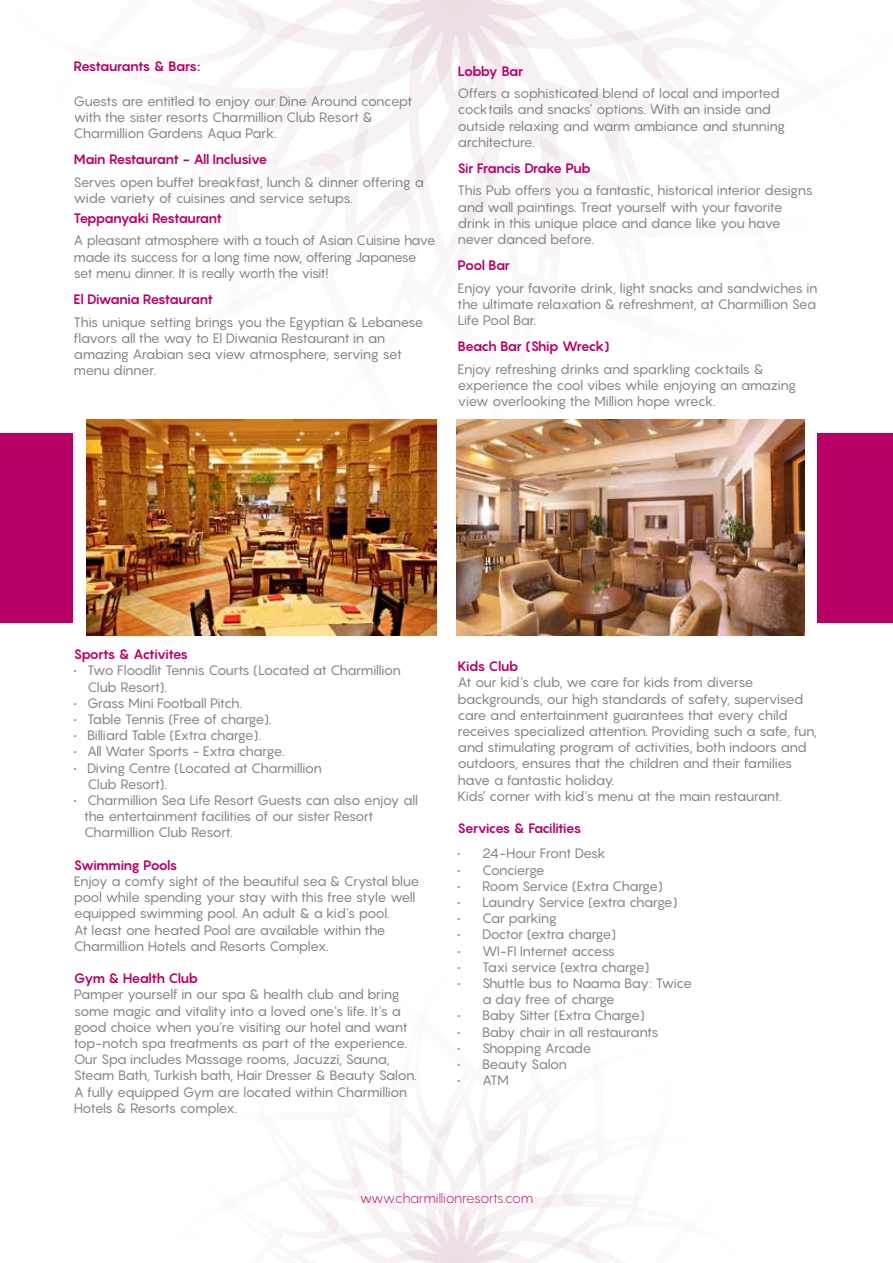
<style>
.page{position:relative;width:893px;height:1263px;background:#fff}
.page>*{position:absolute;margin:0;border:0;box-sizing:border-box;transform-origin:0 0}
.t1{font:13.5px/16.2px "Pangram";letter-spacing:-.06em;color:#878787}
.t2{font:700 13.5px "Pangram";letter-spacing:-.07em;color:#b90066}
.t3{font:300 13.5px "Pangram";letter-spacing:-.045em;color:#b90066}
.t4{font:700 13.5px "Pangram";letter-spacing:-.09em;color:#b90066}
.t5{font:13.5px "Pangram";letter-spacing:-.04em;color:#878787}
</style>
<div class="page">
<svg style="left:325px;top:1119px;width:271px;height:144px"></svg>
<svg style="left:238px;top:0;width:424px;height:225px"></svg>
<img style="left:457px;top:419px;width:347px;height:217px">
<div style="left:0;top:433px;width:72px;height:189px;background:#b90066"></div>
<div style="left:818px;top:433px;width:75px;height:189px;background:#b90066"></div>
<img style="left:87px;top:419px;width:350px;height:217px">
<p class="t2" style="left:74px;top:58px;width:128px">Restaurants &amp; Bars:</p>
<p class="t1" style="left:74px;top:92px;width:340px">Guests are entitled to enjoy our Dine Around concept with the sister resorts Charmillion Club Resort &amp;<br>Charmillion Gardens Aqua Park.</p>
<p class="t2" style="left:74px;top:151px;width:195px">Main Restaurant - All Inclusive</p>
<p class="t1" style="left:74px;top:173px;width:352px">Serves open buffet breakfast, lunch &amp; dinner offering a wide variety of cuisines and service setups.</p>
<p class="t2" style="left:74px;top:210px;width:150px">Teppanyaki Restaurant</p>
<p class="t1" style="left:74px;top:232px;width:364px">A pleasant atmosphere with a touch of Asian Cuisine have made its success for a long time now, offering Japanese set menu dinner. It is really worth the visit!</p>
<p class="t2" style="left:74px;top:291px;width:141px">El Diwania Restaurant</p>
<p class="t1" style="left:74px;top:313px;width:351px">This unique setting brings you the Egyptian &amp; Lebanese flavors all the way to El Diwania Restaurant in an amazing Arabian sea view atmosphere, serving set menu dinner.</p>
<p class="t2" style="left:458px;top:62px;width:67px">Lobby Bar</p>
<p class="t1" style="left:458px;top:85px;width:329px">Offers a sophisticated blend of local and imported cocktails and snacks’ options. With an inside and outside relaxing and warm ambiance and stunning architecture.</p>
<p class="t2" style="left:458px;top:160px;width:135px">Sir Francis Drake Pub</p>
<p class="t1" style="left:458px;top:182px;width:357px">This Pub offers you a fantastic, historical interior designs and wall paintings. Treat yourself with your favorite drink in this unique place and dance like you have never danced before.</p>
<p class="t2" style="left:458px;top:257px;width:54px">Pool Bar</p>
<p class="t1" style="left:458px;top:279px;width:361px;text-align:justify">Enjoy your favorite drink, light snacks and sandwiches in the ultimate relaxation &amp; refreshment, at Charmillion Sea Life Pool Bar.</p>
<p class="t4" style="left:458px;top:338px;width:154px">Beach Bar (Ship Wreck)</p>
<p class="t1" style="left:458px;top:360px;width:340px">Enjoy refreshing drinks and sparkling cocktails &amp; experience the cool vibes while enjoying an amazing view overlooking the Million hope wreck.</p>
<p class="t2" style="left:74px;top:645px;width:116px">Sports &amp; Activites</p>
<p class="t1" style="left:87px;top:662px;width:315px;text-indent:-14px">• Two Floodlit Tennis Courts (Located at Charmillion<br>Club Resort).</p>
<p class="t1" style="left:74px;top:694px;width:170px">• Grass Mini Football Pitch.</p>
<p class="t1" style="left:74px;top:711px;width:199px">• Table Tennis (Free of charge).</p>
<p class="t1" style="left:74px;top:727px;width:189px">• Billiard Table (Extra charge).</p>
<p class="t1" style="left:74px;top:743px;width:212px">• All Water Sports - Extra charge.</p>
<p class="t1" style="left:87px;top:759px;width:236px;text-indent:-14px">• Diving Centre (Located at Charmillion<br>Club Resort).</p>
<p class="t1" style="left:84px;top:792px;width:335px;text-indent:-10px">• Charmillion Sea Life Resort Guests can also enjoy all the entertainment facilities of our sister Resort<br>Charmillion Club Resort.</p>
<p class="t2" style="left:74px;top:856px;width:105px">Swimming Pools</p>
<p class="t1" style="left:74px;top:873px;width:347px">Enjoy a comfy sight of the beautiful sea &amp; Crystal blue pool while spending your stay with this free style well equipped swimming pool. An adult &amp; a kid's pool.<br>At least one heated Pool are available within the Charmillion Hotels and Resorts Complex.</p>
<p class="t2" style="left:74px;top:969px;width:126px">Gym &amp; Health Club</p>
<p class="t1" style="left:74px;top:986px;width:344px">Pamper yourself in our spa &amp; health club and bring some magic and vitality into a loved one's life. It's a good choice when you're visiting our hotel and want top-notch spa treatments as part of the experience.<br>Our Spa includes Massage rooms, Jacuzzi, Sauna, Steam Bath, Turkish bath, Hair Dresser &amp; Beauty Salon.<br>A fully equipped Gym are located within Charmillion Hotels &amp; Resorts complex.</p>
<p class="t2" style="left:458px;top:657px;width:62px">Kids Club</p>
<p class="t1" style="left:458px;top:674px;width:361px">At our kid's club, we care for kids from diverse backgrounds, our high standards of safety, supervised care and entertainment guarantees that every child receives specialized attention. Providing such a safe, fun, and stimulating program of activities, both indoors and outdoors, ensures that the children and their families have a fantastic holiday.<br>Kids’ corner with kid's menu at the main restaurant.</p>
<p class="t2" style="left:458px;top:819px;width:125px">Services &amp; Facilities</p>
<p class="t1" style="left:458px;top:845px;width:150px">• 24-Hour Front Desk</p>
<p class="t1" style="left:458px;top:861px;width:89px">• Concierge</p>
<p class="t1" style="left:458px;top:878px;width:207px">• Room Service (Extra Charge)</p>
<p class="t1" style="left:458px;top:894px;width:222px">• Laundry Service (extra charge)</p>
<p class="t5" style="left:458px;top:910px;width:101px">• Car parking</p>
<p class="t1" style="left:458px;top:926px;width:160px">• Doctor (extra charge)</p>
<p class="t1" style="left:458px;top:942px;width:159px">• WI-FI Internet access</p>
<p class="t1" style="left:458px;top:959px;width:194px">• Taxi service (extra charge)</p>
<p class="t1" style="left:482px;top:975px;width:211px;text-indent:-24px">• Shuttle bus to Naama Bay: Twice a day free of charge</p>
<p class="t1" style="left:458px;top:1007px;width:189px">• Baby Sitter (Extra Charge)</p>
<p class="t1" style="left:458px;top:1023px;width:203px">• Baby chair in all restaurants</p>
<p class="t1" style="left:458px;top:1040px;width:135px">• Shopping Arcade</p>
<p class="t1" style="left:458px;top:1056px;width:111px">• Beauty Salon</p>
<p class="t1" style="left:458px;top:1072px;width:53px">• ATM</p>
<p class="t3" style="left:360px;top:1190px;width:175px">www.charmillionresorts.com</p>
</div>
